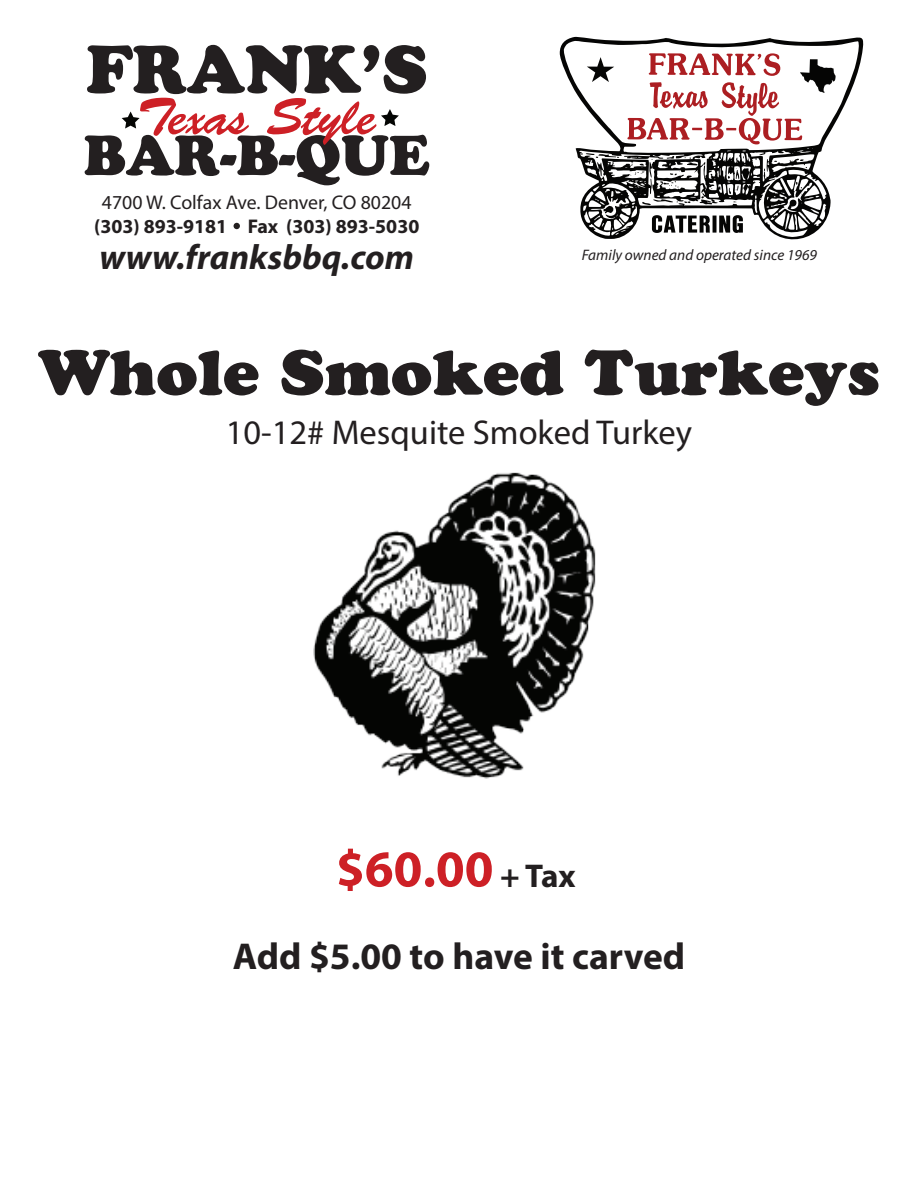
<style>
.page{position:relative;width:918px;height:1188px;background:#fff}
.page>*{position:absolute;margin:0;border:0;box-sizing:border-box;transform-origin:0 0}
.t1{font:66.75px "Cooper Black Std";color:#231f20}
.t2{font:63px "Cooper Black Std";color:#231f20;scale:1.04 1}
.t3{font:55.8px "Cooper Black Std";color:#231f20}
.t4{font:51.9px "Brush Script Std";color:#cd2026}
.t5{font:700 51.9px "Myriad Pro";color:#cd2026}
.t6{font:700 37.5px "Myriad Pro";color:#231f20}
.t7{font:italic 700 35.1px "Myriad Pro";color:#231f20}
.t8{font:34.5px "Myriad Pro";color:#231f20}
.t9{font:19.8px "Myriad Pro";color:#231f20}
.t10{font:700 19.8px "Myriad Pro";color:#231f20}
.t11{font:italic 15.15px "Myriad Pro";color:#231f20}
.s1{font-size:33px;color:#231f20}
</style>
<div class="page">
<svg style="left:122px;top:112px;width:18px;height:17px"></svg>
<svg style="left:381px;top:109px;width:18px;height:17px"></svg>
<svg style="left:234px;top:223px;width:6px;height:6px"></svg>
<svg style="left:560px;top:37px;width:304px;height:203px"></svg>
<svg style="left:587px;top:57px;width:27px;height:25px"></svg>
<svg style="left:652px;top:215px;width:91px;height:18px"></svg>
<svg style="left:627px;top:53px;width:209px;height:91px"></svg>
<img style="left:314px;top:472px;width:282px;height:307px">
<h1 class="t1" style="left:86px;top:29px;width:343px">FRANK’S</h1>
<h3 class="t4" style="left:137px;top:88px;width:240px">Texas Style</h3>
<h3 class="t3" style="left:84px;top:122px;width:347px">BAR-B-QUE</h3>
<h3 class="t9" style="left:102px;top:190px;width:311px">4700 W. Colfax Ave. Denver, CO 80204</h3>
<h3 class="t10" style="left:94px;top:213px;width:327px">(303) 893-9181 Fax (303) 893-5030</h3>
<h3 class="t7" style="left:99px;top:234px;width:316px">www.franksbbq.com</h3>
<p class="t11" style="left:582px;top:245px;width:237px">Family owned and operated since 1969</p>
<h2 class="t2" style="left:38px;top:335px;width:811px">Whole Smoked Turkeys</h2>
<h3 class="t8" style="left:226px;top:411px;width:468px">10-12# Mesquite Smoked Turkey</h3>
<h3 class="t5" style="left:336px;top:835px;width:241px">$60.00 <span class="s1">+ Tax</span></h3>
<h3 class="t6" style="left:233px;top:932px;width:454px">Add $5.00 to have it carved</h3>
</div>
